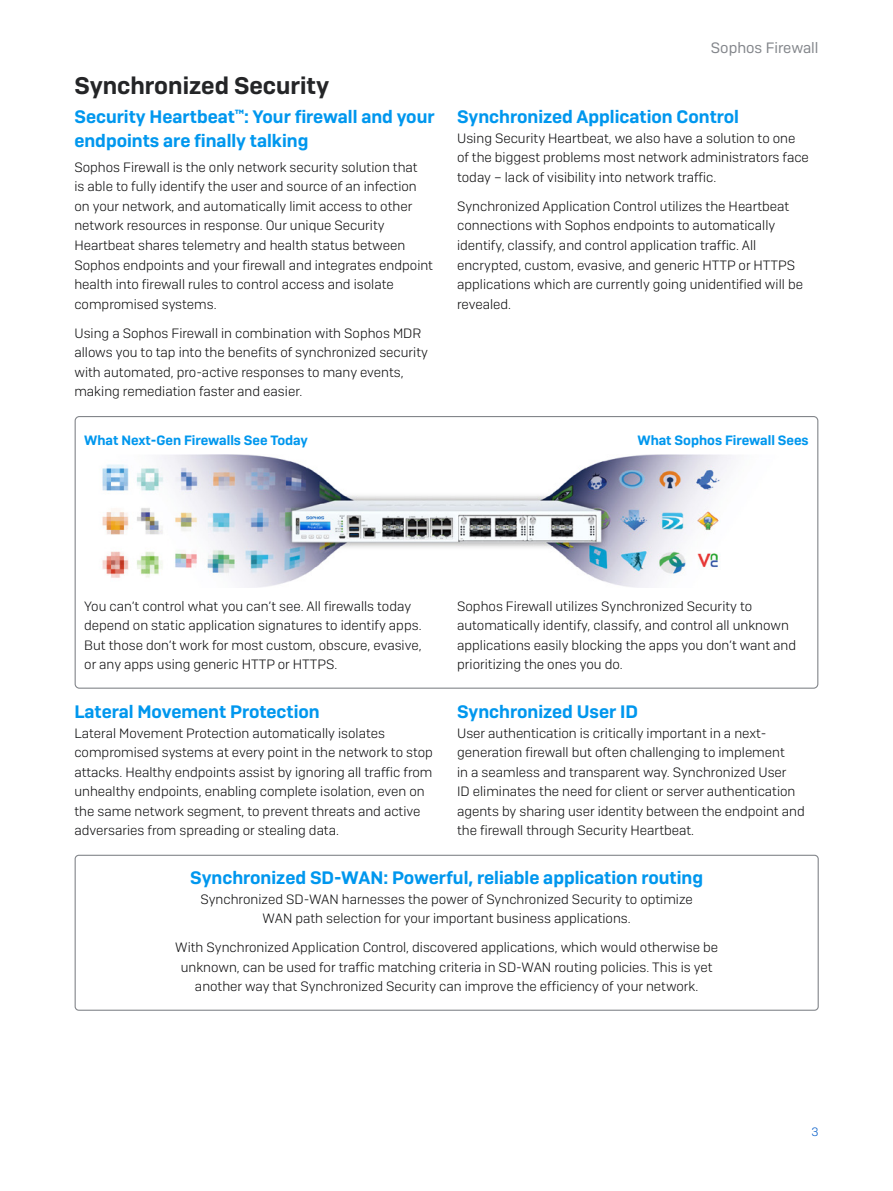
<style>
.page{position:relative;width:893px;height:1191px;background:#fff}
.page>*{position:absolute;margin:0;border:0;box-sizing:border-box;transform-origin:0 0}
.Subheading_1{font:600 24px "Sophos Sans";color:#242527}
.Subheading_2{font:600 18px/24px "Sophos Sans";color:#0097ee}
.t1{font:15px "Sophos Sans";color:#83868b}
.Body_Copy{font:300 13.5px/19.5px "Sophos Sans";color:#0d0d0e}
.Subheading_3{font:600 13.5px "Sophos Sans";color:#0097ee}
.t2{font:300 12px "Sophos Sans";color:#005bc8}
</style>
<div class="page">
<div style="left:75px;top:854px;width:744px;height:156px;border:1px solid #83868b;border-radius:4px"></div>
<img style="left:102px;top:455px;width:632px;height:133px">
<p class="Subheading_1" style="left:74px;top:71px;width:256px">Synchronized Security</p>
<p class="Subheading_2" style="left:74px;top:105px;width:362px">Security Heartbeat<sup>™</sup>: Your firewall and your endpoints are finally talking</p>
<p class="Body_Copy" style="left:74px;top:157px;width:360px">Sophos Firewall is the only network security solution that<br>is able to fully identify the user and source of an infection on your network, and automatically limit access to other network resources in response. Our unique Security Heartbeat shares telemetry and health status between Sophos endpoints and your firewall and integrates endpoint health into firewall rules to control access and isolate compromised systems.</p>
<p class="Body_Copy" style="left:74px;top:323px;width:355px">Using a Sophos Firewall in combination with Sophos MDR allows you to tap into the benefits of synchronized security with automated, pro-active responses to many events, making remediation faster and easier.</p>
<p class="Subheading_3" style="left:84px;top:432px;width:225px">What Next-Gen Firewalls See Today</p>
<p class="t1" style="left:711px;top:39px;width:109px">Sophos Firewall</p>
<p class="Subheading_2" style="left:457px;top:105px;width:283px">Synchronized Application Control</p>
<p class="Body_Copy" style="left:457px;top:128px;width:353px">Using Security Heartbeat, we also have a solution to one of the biggest problems most network administrators face today – lack of visibility into network traffic.</p>
<p class="Body_Copy" style="left:457px;top:196px;width:347px">Synchronized Application Control utilizes the Heartbeat connections with Sophos endpoints to automatically identify, classify, and control application traffic. All encrypted, custom, evasive, and generic HTTP or HTTPS applications which are currently going unidentified will be revealed.</p>
<p class="Subheading_3" style="left:637px;top:432px;width:173px">What Sophos Firewall Sees</p>
<p class="Body_Copy" style="left:84px;top:596px;width:339px">You can’t control what you can’t see. All firewalls today depend on static application signatures to identify apps.<br>But those don’t work for most custom, obscure, evasive, or any apps using generic HTTP or HTTPS.</p>
<p class="Subheading_2" style="left:74px;top:699px;width:247px">Lateral Movement Protection</p>
<p class="Body_Copy" style="left:74px;top:723px;width:360px">Lateral Movement Protection automatically isolates compromised systems at every point in the network to stop attacks. Healthy endpoints assist by ignoring all traffic from unhealthy endpoints, enabling complete isolation, even on the same network segment, to prevent threats and active adversaries from spreading or stealing data.</p>
<p class="Body_Copy" style="left:457px;top:596px;width:341px">Sophos Firewall utilizes Synchronized Security to automatically identify, classify, and control all unknown applications easily blocking the apps you don’t want and prioritizing the ones you do.</p>
<p class="Subheading_2" style="left:457px;top:699px;width:182px">Synchronized User ID</p>
<p class="Body_Copy" style="left:457px;top:723px;width:349px">User authentication is critically important in a next&shy;generation firewall but often challenging to implement<br>in a seamless and transparent way. Synchronized User<br>ID eliminates the need for client or server authentication agents by sharing user identity between the endpoint and the firewall through Security Heartbeat.</p>
<p class="Subheading_2" style="left:190px;top:865px;width:514px">Synchronized SD-WAN: Powerful, reliable application routing</p>
<p class="Body_Copy" style="left:200px;top:888px;width:494px;text-align:center">Synchronized SD-WAN harnesses the power of Synchronized Security to optimize<br>WAN path selection for your important business applications.</p>
<p class="Body_Copy" style="left:175px;top:937px;width:544px;text-align:center">With Synchronized Application Control, discovered applications, which would otherwise be unknown, can be used for traffic matching criteria in SD-WAN routing policies. This is yet another way that Synchronized Security can improve the efficiency of your network.</p>
<p class="t2" style="left:811px;top:1124px;width:9px">3</p>
</div>
